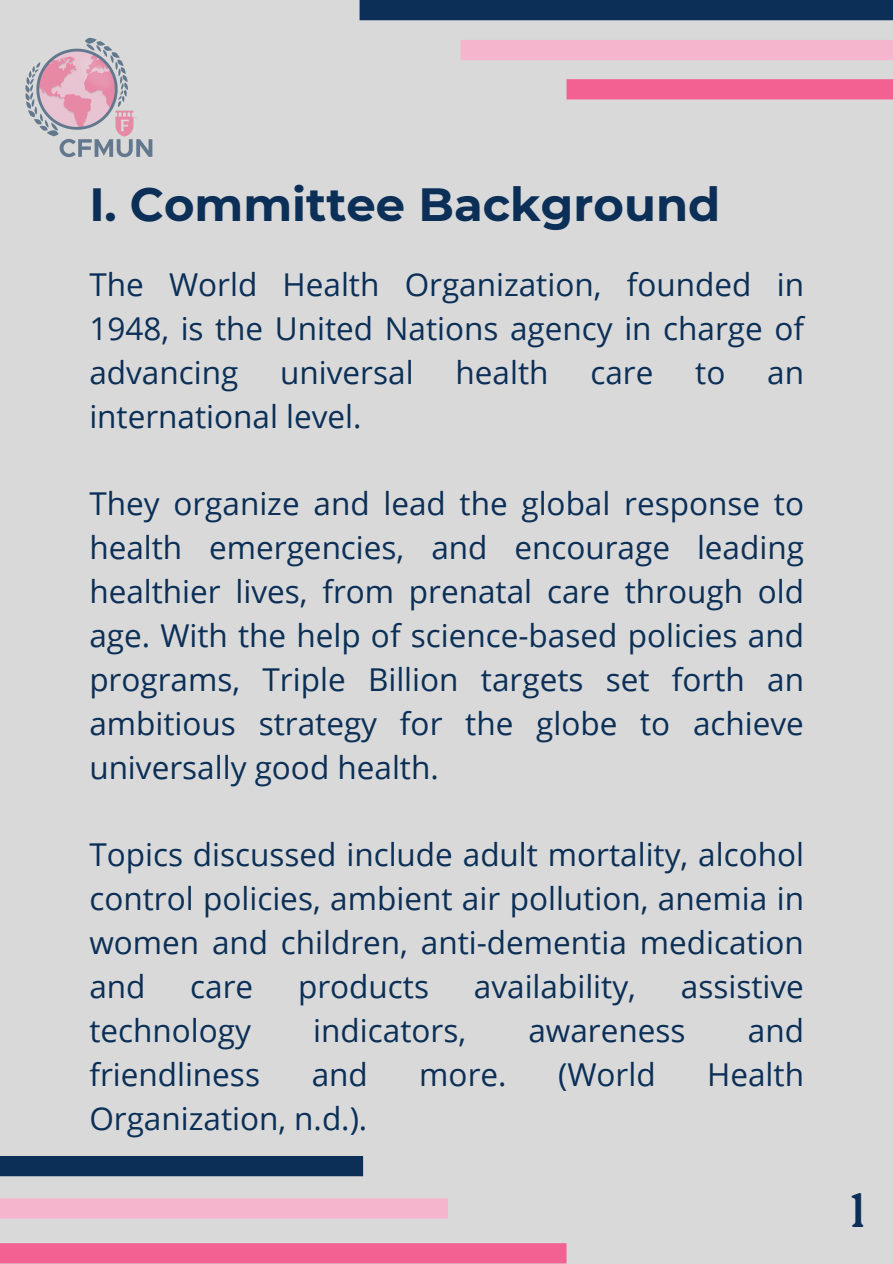
<style>
.page{position:relative;width:893px;height:1264px;background:#fff}
.page>*{position:absolute;margin:0;border:0;box-sizing:border-box;transform-origin:0 0}
.t1{font:47.85px "Roca One";color:#0b2f57}
.t2{font:700 46.5px "Montserrat";color:#0b2f57}
.t3{font:31.5px/43.8px "Open Sans";color:#0b2f57;text-align:justify}
</style>
<div class="page">
<div style="left:0;top:0;width:892px;height:1263px;background:#d9d9d9"></div>
<div style="left:359px;top:0;width:533px;height:20px;background:#0b2f57"></div>
<div style="left:460px;top:40px;width:432px;height:20px;background:#f4b5cd"></div>
<div style="left:566px;top:79px;width:326px;height:20px;background:#f26191"></div>
<div style="left:0;top:1155px;width:363px;height:21px;background:#0b2f57"></div>
<div style="left:0;top:1198px;width:448px;height:20px;background:#f4b5cd"></div>
<div style="left:0;top:1243px;width:566px;height:20px;background:#f26191"></div>
<img style="left:25px;top:37px;width:128px;height:121px">
<h1 class="t2" style="left:89px;top:176px;width:632px">I. Committee Background</h1>
<p class="t3" style="left:89px;top:262px;width:716px">The World Health Organization, founded in 1948, is the United Nations agency in charge of advancing</p>
<p class="t3" style="left:280px;top:349px;width:135px">universal</p>
<p class="t3" style="left:455px;top:349px;width:94px">health</p>
<p class="t3" style="left:590px;top:349px;width:65px">care</p>
<p class="t3" style="left:695px;top:349px;width:32px">to</p>
<p class="t3" style="left:767px;top:349px;width:38px">an</p>
<p class="t3" style="left:89px;top:393px;width:274px">international level.</p>
<p class="t3" style="left:89px;top:481px;width:716px">They organize and lead the global response to health emergencies, and encourage leading healthier lives, from prenatal care through old age. With the help of science-based policies and programs, Triple Billion targets set forth an ambitious strategy for the globe to achieve universally good health.</p>
<p class="t3" style="left:89px;top:832px;width:716px">Topics discussed include adult mortality, alcohol control policies, ambient air pollution, anemia in women and children, anti-dementia medication and</p>
<p class="t3" style="left:190px;top:964px;width:65px">care</p>
<p class="t3" style="left:298px;top:964px;width:132px">products</p>
<p class="t3" style="left:474px;top:964px;width:163px">availability,</p>
<p class="t3" style="left:680px;top:964px;width:125px">assistive</p>
<p class="t3" style="left:89px;top:1007px;width:163px">technology</p>
<p class="t3" style="left:313px;top:1007px;width:154px">indicators,</p>
<p class="t3" style="left:528px;top:1007px;width:159px">awareness</p>
<p class="t3" style="left:747px;top:1007px;width:58px">and</p>
<p class="t3" style="left:89px;top:1051px;width:172px">friendliness</p>
<p class="t3" style="left:312px;top:1051px;width:58px">and</p>
<p class="t3" style="left:419px;top:1051px;width:89px">more.</p>
<p class="t3" style="left:558px;top:1051px;width:99px">(World</p>
<p class="t3" style="left:707px;top:1051px;width:98px">Health</p>
<p class="t3" style="left:89px;top:1095px;width:279px">Organization, n.d.).</p>
<p class="t1" style="left:849px;top:1182px;width:18px">1</p>
</div>
